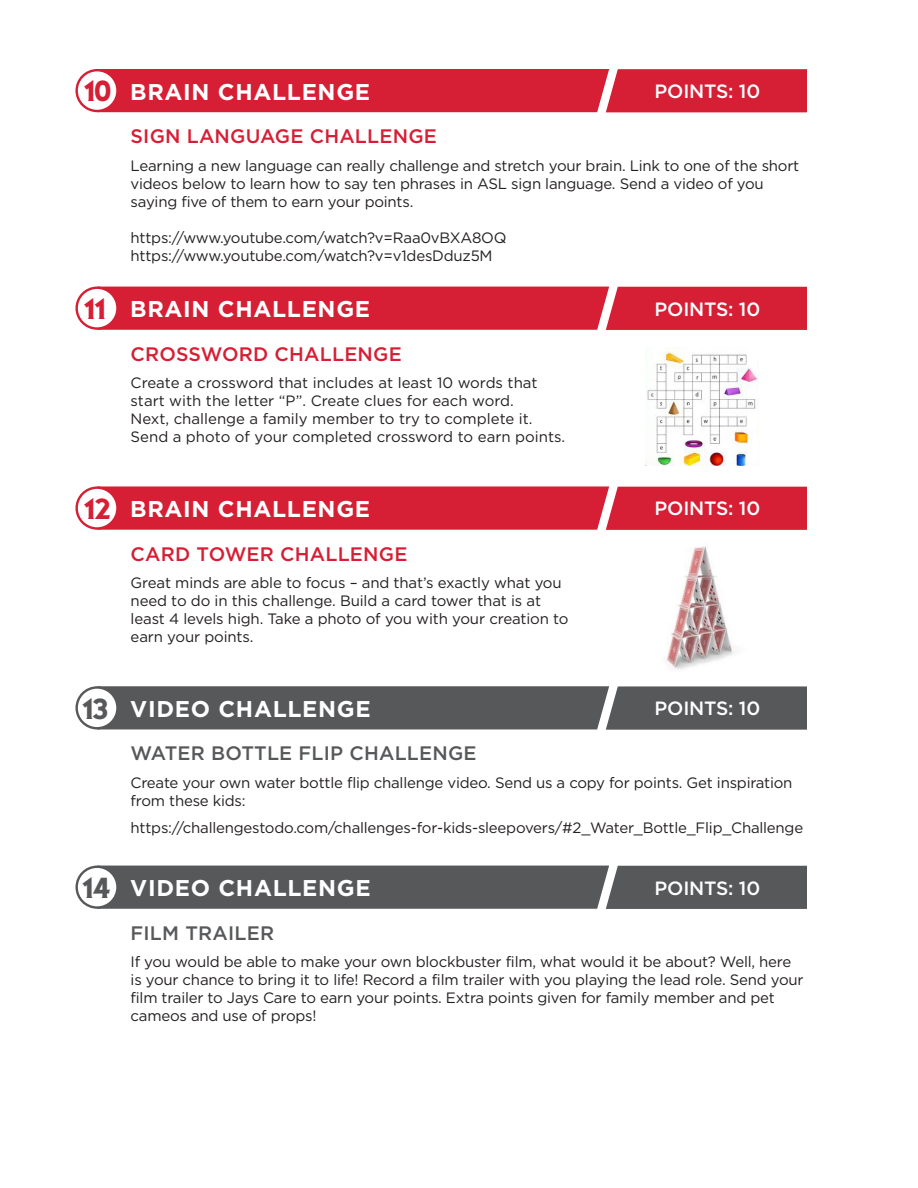
<style>
.page{position:relative;width:918px;height:1188px;background:#fff}
.page>*{position:absolute;margin:0;border:0;box-sizing:border-box;transform-origin:0 0}
.t1{font:700 22.8px "Gotham HTF";letter-spacing:.03em;color:#fff}
.t2{font:500 19.5px "Gotham HTF";letter-spacing:.01em;color:#d61e34}
.t3{font:500 19.5px "Gotham HTF";letter-spacing:.01em;color:#57585a}
.t4{font:500 19.2px "Gotham HTF";letter-spacing:-.01em;color:#fff}
.t5{font:15px/18px "Gotham HTF";letter-spacing:-.015em;color:#231f20}
.s1{font-family:"Blue Jays Solid";font-size:24px;color:#d61e34}
.s2{font-family:"Blue Jays Solid";font-size:24px;color:#57585a}
</style>
<div class="page">
<div style="left:102px;top:69px;width:705px;height:43px;background:#d61e34"></div>
<div style="left:77px;top:70px;width:40px;height:41px;background:#fff;border-radius:50%"></div>
<div style="left:75px;top:69px;width:44px;height:43px;border:2px solid #d61e34;border-radius:50%"></div>
<div style="left:102px;top:287px;width:705px;height:43px;background:#d61e34"></div>
<div style="left:77px;top:288px;width:40px;height:41px;background:#fff;border-radius:50%"></div>
<div style="left:75px;top:287px;width:44px;height:43px;border:2px solid #d61e34;border-radius:50%"></div>
<img style="left:646px;top:347px;width:112px;height:118px">
<div style="left:102px;top:486px;width:705px;height:44px;background:#d61e34"></div>
<div style="left:77px;top:488px;width:40px;height:40px;background:#fff;border-radius:50%"></div>
<div style="left:75px;top:486px;width:44px;height:44px;border:2px solid #d61e34;border-radius:50%"></div>
<img style="left:666px;top:546px;width:68px;height:124px">
<div style="left:97px;top:686px;width:710px;height:44px;background:#57585a"></div>
<div style="left:77px;top:687px;width:40px;height:41px;background:#fff;border-radius:50%"></div>
<div style="left:75px;top:686px;width:44px;height:43px;border:2px solid #57585a;border-radius:50%"></div>
<div style="left:102px;top:866px;width:705px;height:43px;background:#57585a"></div>
<div style="left:77px;top:867px;width:40px;height:41px;background:#fff;border-radius:50%"></div>
<div style="left:75px;top:866px;width:44px;height:43px;border:2px solid #57585a;border-radius:50%"></div>
<h1 class="t1" style="left:84px;top:78px;width:288px"><span class="s1">10</span> BRAIN CHALLENGE</h1>
<p class="t4" style="left:655px;top:80px;width:107px">POINTS: 10</p>
<h2 class="t2" style="left:131px;top:125px;width:308px">SIGN LANGUAGE CHALLENGE</h2>
<p class="t5" style="left:131px;top:156px;width:670px">Learning a new language can really challenge and stretch your brain. Link to one of the short videos below to learn how to say ten phrases in ASL sign language. Send a video of you saying five of them to earn your points.</p>
<p class="t5" style="left:131px;top:228px;width:377px">https://www.youtube.com/watch?v=Raa0vBXA8OQ https://www.youtube.com/watch?v=v1desDduz5M</p>
<h1 class="t1" style="left:84px;top:296px;width:288px"><span class="s1">11</span> BRAIN CHALLENGE</h1>
<p class="t4" style="left:655px;top:298px;width:107px">POINTS: 10</p>
<h2 class="t2" style="left:131px;top:343px;width:273px">CROSSWORD CHALLENGE</h2>
<p class="t5" style="left:131px;top:374px;width:436px">Create a crossword that includes at least 10 words that start with the letter “P”. Create clues for each word.<br>Next, challenge a family member to try to complete it.<br>Send a photo of your completed crossword to earn points.</p>
<h1 class="t1" style="left:84px;top:496px;width:288px"><span class="s1">12</span> BRAIN CHALLENGE</h1>
<p class="t4" style="left:655px;top:498px;width:107px">POINTS: 10</p>
<h2 class="t2" style="left:131px;top:543px;width:278px">CARD TOWER CHALLENGE</h2>
<p class="t5" style="left:131px;top:574px;width:439px">Great minds are able to focus – and that’s exactly what you need to do in this challenge. Build a card tower that is at least 4 levels high. Take a photo of you with your creation to earn your points.</p>
<h1 class="t1" style="left:82px;top:696px;width:290px"><span class="s2">13</span> VIDEO CHALLENGE</h1>
<p class="t4" style="left:655px;top:698px;width:107px">POINTS: 10</p>
<h2 class="t3" style="left:131px;top:742px;width:348px">WATER BOTTLE FLIP CHALLENGE</h2>
<p class="t5" style="left:131px;top:774px;width:663px">Create your own water bottle flip challenge video. Send us a copy for points. Get inspiration from these kids:</p>
<p class="t5" style="left:131px;top:819px;width:674px">https://challengestodo.com/challenges-for-kids-sleepovers/#2_Water_Bottle_Flip_Challenge</p>
<h1 class="t1" style="left:82px;top:875px;width:290px"><span class="s2">14</span> VIDEO CHALLENGE</h1>
<p class="t4" style="left:655px;top:877px;width:107px">POINTS: 10</p>
<h2 class="t3" style="left:131px;top:922px;width:145px">FILM TRAILER</h2>
<p class="t5" style="left:131px;top:953px;width:674px">If you would be able to make your own blockbuster film, what would it be about? Well, here is your chance to bring it to life! Record a film trailer with you playing the lead role. Send your film trailer to Jays Care to earn your points. Extra points given for family member and pet cameos and use of props!</p>
</div>
